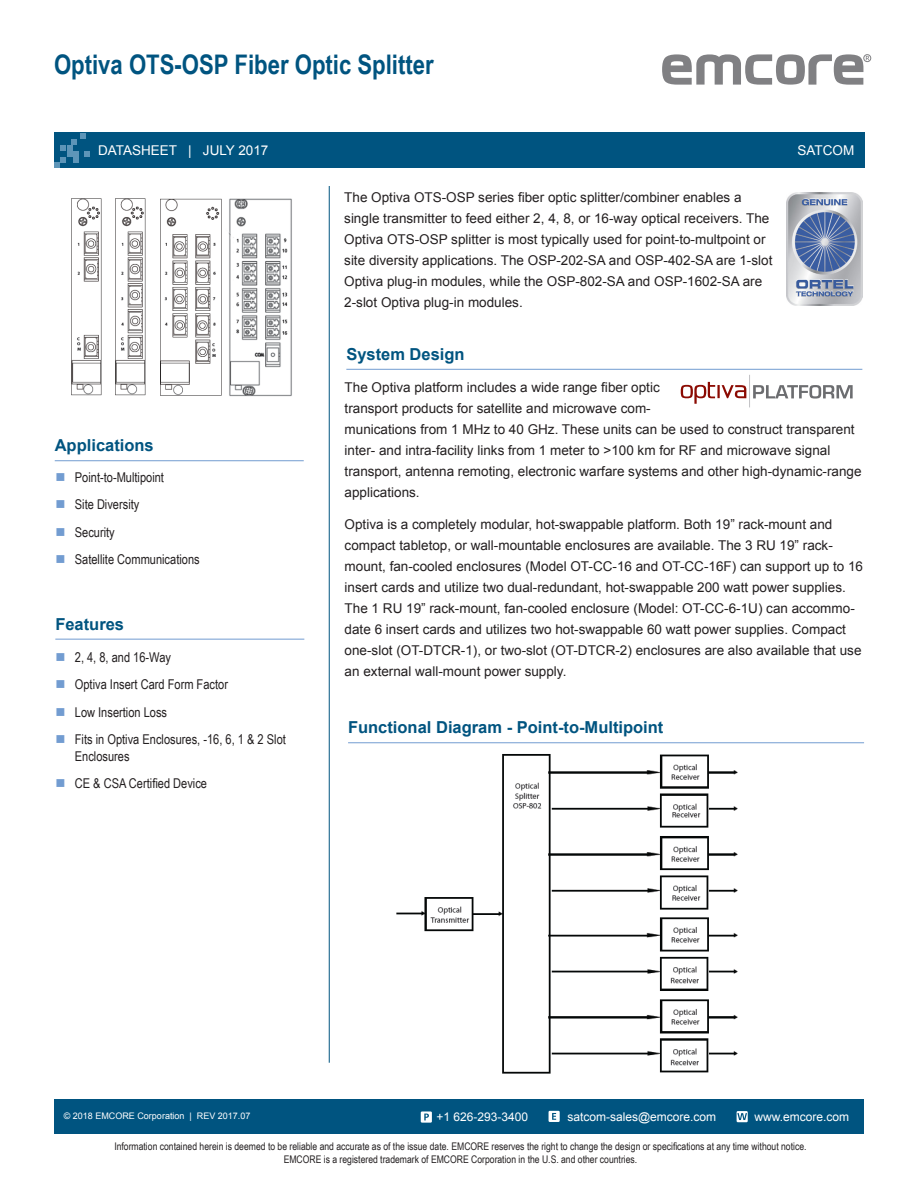
<style>
.page{position:relative;width:918px;height:1188px;background:#fff}
.page>*{position:absolute;margin:0;border:0;box-sizing:border-box;transform-origin:0 0}
.t1{font:700 27px "Arial Narrow";color:#005480}
.Blue_Subhead-Underli{font:700 16.5px "Arial";color:#005480}
.content_-_main{font:13.5px/21px "Arial";color:#231f20}
.t2{font:13.5px/16.5px "Arial Narrow";color:#231f20}
.t3{font:13.5px "Arial";color:#fff}
.t4{font:12px "Arial";color:#fff}
.t5{font:10.5px/12.6px "Arial Narrow";color:#231f20;text-align:center}
.t6{font:9px "Arial";color:#fff}
</style>
<div class="page">
<div style="left:54px;top:1099px;width:810px;height:35px;background:#005480"></div>
<svg style="left:662px;top:54px;width:207px;height:31px"></svg>
<div style="left:863px;top:54px;width:8px;height:8px;border:1px solid #808083;border-radius:50%"></div>
<div style="left:54px;top:133px;width:811px;height:35px;background:#005480"></div>
<svg style="left:54px;top:133px;width:35px;height:35px"></svg>
<hr style="left:329px;top:186px;width:1px;height:877px;background:#005480">
<div style="left:549px;top:1111px;width:11px;height:11px;background:#fff"></div>
<svg style="left:552px;top:1113px;width:4px;height:7px"></svg>
<div style="left:737px;top:1111px;width:11px;height:11px;background:#fff"></div>
<svg style="left:737px;top:1113px;width:10px;height:7px"></svg>
<div style="left:421px;top:1111px;width:11px;height:12px;background:#fff"></div>
<svg style="left:424px;top:1114px;width:5px;height:6px"></svg>
<img style="left:786px;top:193px;width:76px;height:113px">
<hr style="left:346px;top:369px;width:516px;height:1px;background:#729cd1">
<hr style="left:55px;top:639px;width:249px;height:1px;background:#729cd1">
<svg style="left:681px;top:375px;width:172px;height:32px"></svg>
<hr style="left:55px;top:460px;width:249px;height:1px;background:#729cd1">
<hr style="left:348px;top:742px;width:516px;height:1px;background:#729cd1">
<img style="left:396px;top:754px;width:342px;height:320px">
<img style="left:71px;top:198px;width:221px;height:199px">
<h1 class="t1" style="left:54px;top:44px;width:381px">Optiva OTS-OSP Fiber Optic Splitter</h1>
<p class="t3" style="left:98px;top:142px;width:172px">DATASHEET | JULY 2017</p>
<p class="t3" style="left:798px;top:142px;width:58px">SATCOM</p>
<p class="Blue_Subhead-Underli" style="left:55px;top:435px;width:101px">Applications</p>
<p class="t2" style="left:75px;top:468px;width:91px">Point-to-Multipoint</p>
<p class="t2" style="left:75px;top:496px;width:66px">Site Diversity</p>
<p class="t2" style="left:75px;top:523px;width:41px">Security</p>
<p class="t2" style="left:75px;top:550px;width:126px">Satellite Communications</p>
<p class="Blue_Subhead-Underli" style="left:55px;top:613px;width:70px">Features</p>
<p class="t2" style="left:75px;top:649px;width:98px">2, 4, 8, and 16-Way</p>
<p class="t2" style="left:75px;top:676px;width:155px">Optiva Insert Card Form Factor</p>
<p class="t2" style="left:75px;top:703px;width:94px">Low Insertion Loss</p>
<p class="t2" style="left:75px;top:731px;width:213px">Fits in Optiva Enclosures, -16, 6, 1 &amp; 2 Slot<br>Enclosures</p>
<p class="t2" style="left:75px;top:774px;width:134px">CE &amp; CSA Certified Device</p>
<p class="content_-_main" style="left:344px;top:187px;width:430px">The Optiva OTS-OSP series fiber optic splitter/combiner enables a single transmitter to feed either 2, 4, 8, or 16-way optical receivers. The Optiva OTS-OSP splitter is most typically used for point-to-multpoint or site diversity applications. The OSP-202-SA and OSP-402-SA are 1-slot Optiva plug-in modules, while the OSP-802-SA and OSP-1602-SA are 2-slot Optiva plug-in modules.</p>
<p class="Blue_Subhead-Underli" style="left:346px;top:343px;width:120px">System Design</p>
<p class="content_-_main" style="left:345px;top:377px;width:518px">The Optiva platform includes a wide range fiber optic<br>transport products for satellite and microwave com-<br>munications from 1 MHz to 40 GHz. These units can be used to construct transparent inter- and intra-facility links from 1 meter to &gt;100 km for RF and microwave signal transport, antenna remoting, electronic warfare systems and other high-dynamic-range applications.</p>
<p class="content_-_main" style="left:345px;top:514px;width:520px">Optiva is a completely modular, hot-swappable platform. Both 19” rack-mount and compact tabletop, or wall-mountable enclosures are available. The 3 RU 19” rack&shy;mount, fan-cooled enclosures (Model OT-CC-16 and OT-CC-16F) can support up to 16 insert cards and utilize two dual-redundant, hot-swappable 200 watt power supplies.<br>The 1 RU 19” rack-mount, fan-cooled enclosure (Model: OT-CC-6-1U) can accommo&shy;date 6 insert cards and utilizes two hot-swappable 60 watt power supplies. Compact one-slot (OT-DTCR-1), or two-slot (OT-DTCR-2) enclosures are also available that use an external wall-mount power supply.</p>
<p class="Blue_Subhead-Underli" style="left:348px;top:717px;width:317px">Functional Diagram - Point-to-Multipoint</p>
<p class="t4" style="left:437px;top:1109px;width:93px">+1 626-293-3400</p>
<p class="t4" style="left:567px;top:1109px;width:150px">satcom-sales@emcore.com</p>
<p class="t4" style="left:755px;top:1109px;width:96px">www.emcore.com</p>
<p class="t6" style="left:64px;top:1110px;width:188px">© 2018 EMCORE Corporation | REV 2017.07</p>
<p class="t5" style="left:114px;top:1140px;width:694px">Information contained herein is deemed to be reliable and accurate as of the issue date. EMCORE reserves the right to change the design or specifications at any time without notice.<br>EMCORE is a registered trademark of EMCORE Corporation in the U.S. and other countries.</p>
</div>
